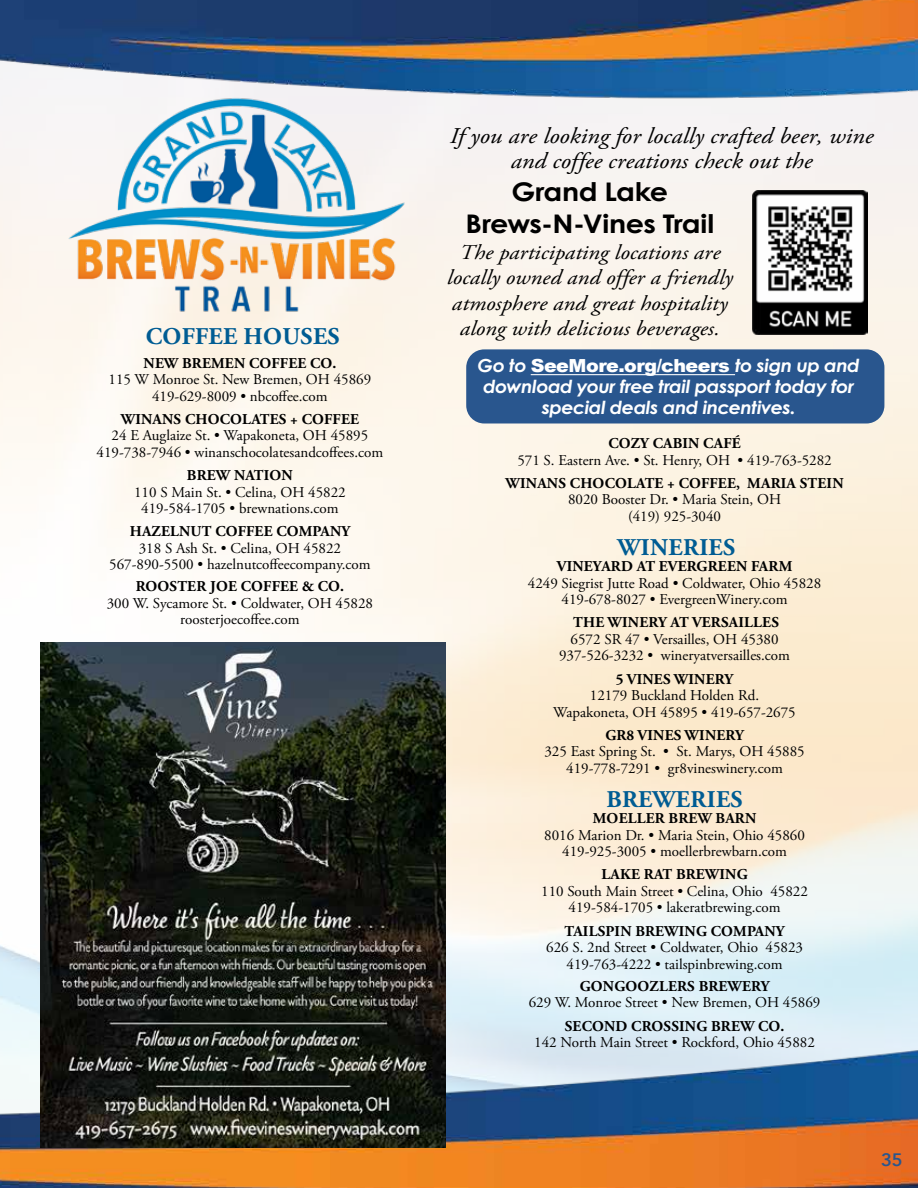
<style>
.page{position:relative;width:918px;height:1188px;background:#fff}
.page>*{position:absolute;margin:0;border:0;box-sizing:border-box;transform-origin:0 0}
.t1{font:700 25.65px/32.4px "Century Gothic Pro";letter-spacing:-.015em;color:#000;text-align:center;scale:1.11 1}
.t2{font:700 24px "Adobe Garamond Pro";letter-spacing:.015em;color:#005c93}
.t3{font:italic 22.5px/25.5px "Adobe Garamond Pro";color:#000;text-align:center;scale:1.11 1}
.t4{font:italic 21px/25.5px "Adobe Garamond Pro";color:#000;text-align:center;scale:1.11 1}
.t5{font:italic 700 18px/21px "Century Gothic Pro";letter-spacing:-.025em;color:#fff;text-align:center;scale:1.06 1}
.t6{font:900 18px "Arial";letter-spacing:-.025em;color:#fff;scale:1.06 1}
.t7{font:600 18px "Avenir Next";color:#29568e}
.t8{font:15px/16.5px "Adobe Garamond Pro";color:#000;text-align:center}
.t9{font:700 15px "Adobe Garamond Pro";letter-spacing:.015em;color:#000}
.s1{font-family:"Century Gothic Pro";font-weight:700;font-style:italic}
</style>
<div class="page">
<img style="left:0;top:101px;width:918px;height:948px">
<img style="left:0;top:1049px;width:918px;height:139px">
<img style="left:0;top:0;width:918px;height:101px">
<img style="left:67px;top:90px;width:340px;height:228px">
<div style="left:466px;top:349px;width:418px;height:74px;background:#29568e;border-radius:18px"></div>
<hr style="left:531px;top:374px;width:204px;height:1px;background:#fff">
<img style="left:752px;top:191px;width:116px;height:143px">
<img style="left:40px;top:643px;width:406px;height:505px">
<h2 class="t2" style="left:146px;top:323px;width:195px">COFFEE HOUSES</h2>
<p class="t9" style="left:144px;top:354px;width:194px">NEW BREMEN COFFEE CO.</p>
<p class="t8" style="left:109px;top:372px;width:264px">115 W Monroe St. New Bremen, OH 45869<br>419-629-8009 • nbcoffee.com</p>
<p class="t9" style="left:121px;top:410px;width:240px">WINANS CHOCOLATES + COFFEE</p>
<p class="t8" style="left:97px;top:428px;width:288px">24 E Auglaize St. • Wapakoneta, OH 45895<br>419-738-7946 • winanschocolatesandcoffees.com</p>
<p class="t9" style="left:187px;top:467px;width:107px">BREW NATION</p>
<p class="t8" style="left:134px;top:484px;width:213px">110 S Main St. • Celina, OH 45822<br>419-584-1705 • brewnations.com</p>
<p class="t9" style="left:130px;top:523px;width:222px">HAZELNUT COFFEE COMPANY</p>
<p class="t8" style="left:109px;top:540px;width:263px">318 S Ash St. • Celina, OH 45822<br>567-890-5500 • hazelnutcoffeecompany.com</p>
<p class="t9" style="left:136px;top:578px;width:210px">ROOSTER JOE COFFEE &amp; CO.</p>
<p class="t8" style="left:107px;top:595px;width:268px">300 W. Sycamore St. • Coldwater, OH 45828 roosterjoecoffee.com</p>
<h3 class="t3" style="left:450px;top:123px;width:383px">If you are looking for locally crafted beer, wine and coffee creations check out the</h3>
<h1 class="t1" style="left:466px;top:175px;width:226px">Grand Lake<br>Brews-N-Vines Trail</h1>
<h3 class="t4" style="left:447px;top:240px;width:259px">The participating locations are locally owned and offer a friendly atmosphere and great hospitality along with delicious beverages.</h3>
<p class="t6" style="left:478px;top:353px;width:362px"><span class="s1">Go to</span> SeeMore.org/cheers <span class="s1">to sign up and</span></p>
<p class="t5" style="left:483px;top:376px;width:351px">download your free trail passport today for special deals and incentives.</p>
<p class="t9" style="left:608px;top:435px;width:134px">COZY CABIN CAFÉ</p>
<p class="t8" style="left:517px;top:452px;width:316px">571 S. Eastern Ave. • St. Henry, OH • 419-763-5282</p>
<p class="t9" style="left:506px;top:474px;width:340px">WINANS CHOCOLATE + COFFEE, MARIA STEIN</p>
<p class="t8" style="left:568px;top:492px;width:215px">8020 Booster Dr. • Maria Stein, OH (419) 925-3040</p>
<h2 class="t2" style="left:618px;top:533px;width:119px">WINERIES</h2>
<p class="t9" style="left:557px;top:558px;width:237px">VINEYARD AT EVERGREEN FARM</p>
<p class="t8" style="left:528px;top:575px;width:295px">4249 Siegrist Jutte Road • Coldwater, Ohio 45828<br>419-678-8027 • EvergreenWinery.com</p>
<p class="t9" style="left:573px;top:614px;width:207px">THE WINERY AT VERSAILLES</p>
<p class="t8" style="left:559px;top:631px;width:232px">6572 SR 47 • Versailles, OH 45380<br>937-526-3232 • wineryatversailles.com</p>
<p class="t9" style="left:616px;top:670px;width:119px">5 VINES WINERY</p>
<p class="t8" style="left:553px;top:688px;width:244px">12179 Buckland Holden Rd.<br>Wapakoneta, OH 45895 • 419-657-2675</p>
<p class="t9" style="left:605px;top:726px;width:140px">GR8 VINES WINERY</p>
<p class="t8" style="left:544px;top:744px;width:262px">325 East Spring St. • St. Marys, OH 45885<br>419-778-7291 • gr8vineswinery.com</p>
<h2 class="t2" style="left:606px;top:785px;width:138px">BREWERIES</h2>
<p class="t9" style="left:593px;top:810px;width:165px">MOELLER BREW BARN</p>
<p class="t8" style="left:544px;top:827px;width:262px">8016 Marion Dr. • Maria Stein, Ohio 45860<br>419-925-3005 • moellerbrewbarn.com</p>
<p class="t9" style="left:601px;top:866px;width:148px">LAKE RAT BREWING</p>
<p class="t8" style="left:541px;top:883px;width:268px">110 South Main Street • Celina, Ohio 45822<br>419-584-1705 • lakeratbrewing.com</p>
<p class="t9" style="left:565px;top:922px;width:221px">TAILSPIN BREWING COMPANY</p>
<p class="t8" style="left:546px;top:940px;width:258px">626 S. 2nd Street • Coldwater, Ohio 45823<br>419-763-4222 • tailspinbrewing.com</p>
<p class="t9" style="left:580px;top:977px;width:191px">GONGOOZLERS BREWERY</p>
<p class="t8" style="left:529px;top:995px;width:293px">629 W. Monroe Street • New Bremen, OH 45869</p>
<p class="t9" style="left:565px;top:1017px;width:221px">SECOND CROSSING BREW CO.</p>
<p class="t8" style="left:534px;top:1035px;width:282px">142 North Main Street • Rockford, Ohio 45882</p>
<p class="t7" style="left:881px;top:1144px;width:23px">35</p>
</div>
